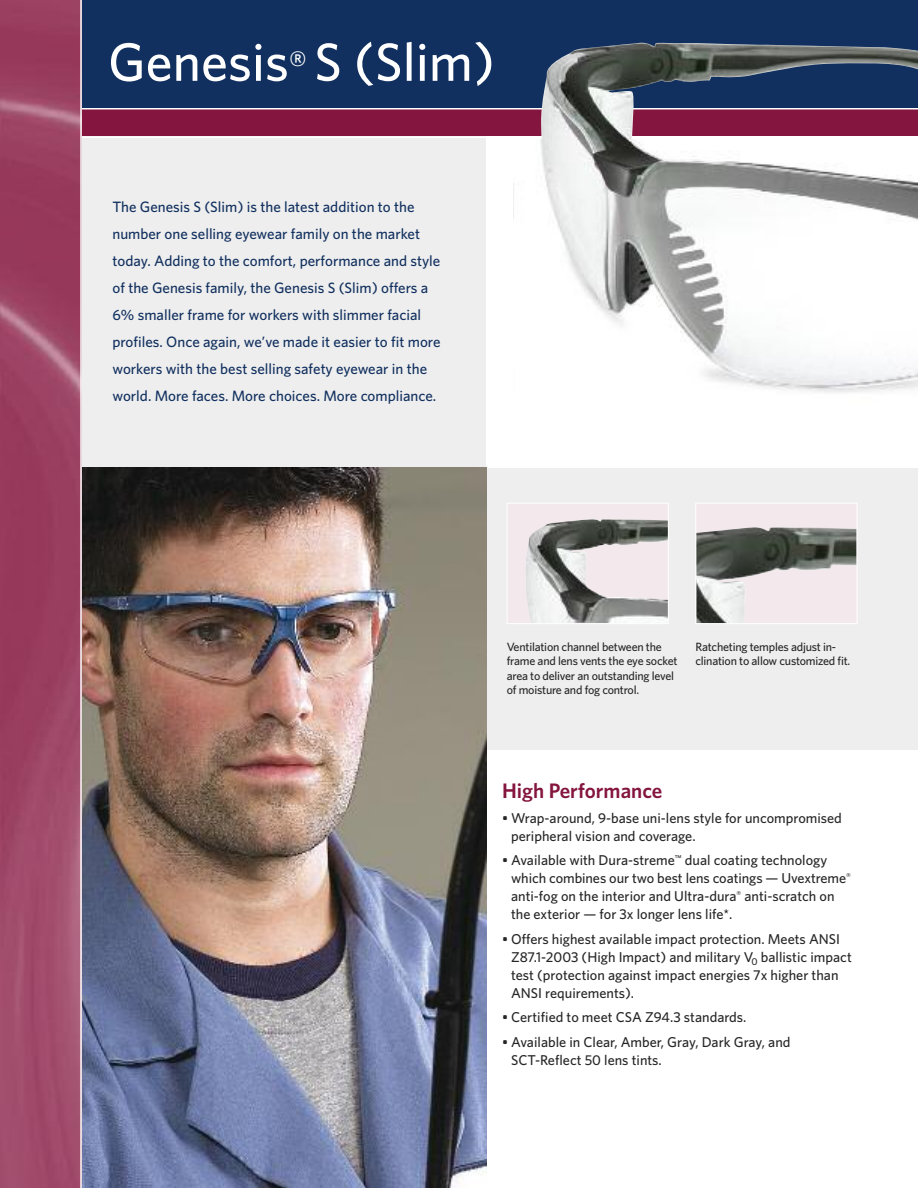
<style>
.page{position:relative;width:918px;height:1188px;background:#fff}
.page>*{position:absolute;margin:0;border:0;box-sizing:border-box;transform-origin:0 0}
.t1{font:500 54px "Whitney";color:#fff}
.t2{font:600 21px "Whitney";color:#84153e}
.t3{font:500 15px/27px "Whitney";color:#11305f}
.t4{font:500 14.25px/18px "Whitney";color:#272627}
.t5{font:500 12px/14.2px "Whitney";letter-spacing:-.02em;color:#272627}
.s1{font-size:32.4px}
</style>
<div class="page">
<div style="left:0;top:128px;width:486px;height:414px;background:#eee"></div>
<div style="left:69px;top:110px;width:849px;height:26px;background:#84153e"></div>
<div style="left:65px;top:0;width:853px;height:108px;background:#11305f"></div>
<hr style="left:80px;top:136px;width:838px;height:2px;background:#fff">
<img style="left:513px;top:139px;width:405px;height:254px">
<div style="left:485px;top:468px;width:433px;height:282px;background:#eee"></div>
<div style="left:507px;top:504px;width:161px;height:119px;background:#f3e8ec"></div>
<img style="left:525px;top:519px;width:142px;height:103px">
<div style="left:507px;top:503px;width:162px;height:121px;border:1px solid #fff"></div>
<div style="left:696px;top:504px;width:161px;height:119px;background:#f3e8ec"></div>
<img style="left:697px;top:527px;width:158px;height:95px">
<div style="left:695px;top:503px;width:162px;height:121px;border:1px solid #fff"></div>
<img style="left:541px;top:42px;width:377px;height:121px">
<img style="left:82px;top:468px;width:404px;height:720px">
<img style="left:0;top:0;width:80px;height:1188px">
<hr style="left:80px;top:0;width:2px;height:1188px;background:#fff">
<h1 class="t1" style="left:108px;top:44px;width:388px">Genesis<span class="s1">®</span> S (Slim)</h1>
<p class="t3" style="left:112px;top:195px;width:330px">The Genesis S (Slim) is the latest addition to the number one selling eyewear family on the market today. Adding to the comfort, performance and style of the Genesis family, the Genesis S (Slim) offers a 6% smaller frame for workers with slimmer facial profiles. Once again, we’ve made it easier to fit more workers with the best selling safety eyewear in the world. More faces. More choices. More compliance.</p>
<p class="t5" style="left:507px;top:641px;width:172px">Ventilation channel between the frame and lens vents the eye socket area to deliver an outstanding level of moisture and fog control.</p>
<p class="t5" style="left:695px;top:641px;width:156px">Ratcheting temples adjust in&shy;clination to allow customized fit.</p>
<h2 class="t2" style="left:502px;top:784px;width:162px">High Performance</h2>
<p class="t4" style="left:511px;top:810px;width:332px;text-indent:-9px">• Wrap-around, 9-base uni-lens style for uncompromised peripheral vision and coverage.</p>
<p class="t4" style="left:511px;top:853px;width:341px;text-indent:-9px">• Available with Dura-streme<sup>™</sup> dual coating technology which combines our two best lens coatings — Uvextreme<sup>® </sup>anti-fog on the interior and Ultra-dura<sup>®</sup> anti-scratch on the exterior — for 3x longer lens life*.</p>
<p class="t4" style="left:511px;top:931px;width:342px;text-indent:-9px">• Offers highest available impact protection. Meets ANSI Z87.1-2003 (High Impact) and military V<sub>0</sub> ballistic impact test (protection against impact energies 7x higher than ANSI requirements).</p>
<p class="t4" style="left:502px;top:1010px;width:246px">• Certified to meet CSA Z94.3 standards.</p>
<p class="t4" style="left:511px;top:1034px;width:281px;text-indent:-9px">• Available in Clear, Amber, Gray, Dark Gray, and<br>SCT-Reflect 50 lens tints.</p>
</div>
